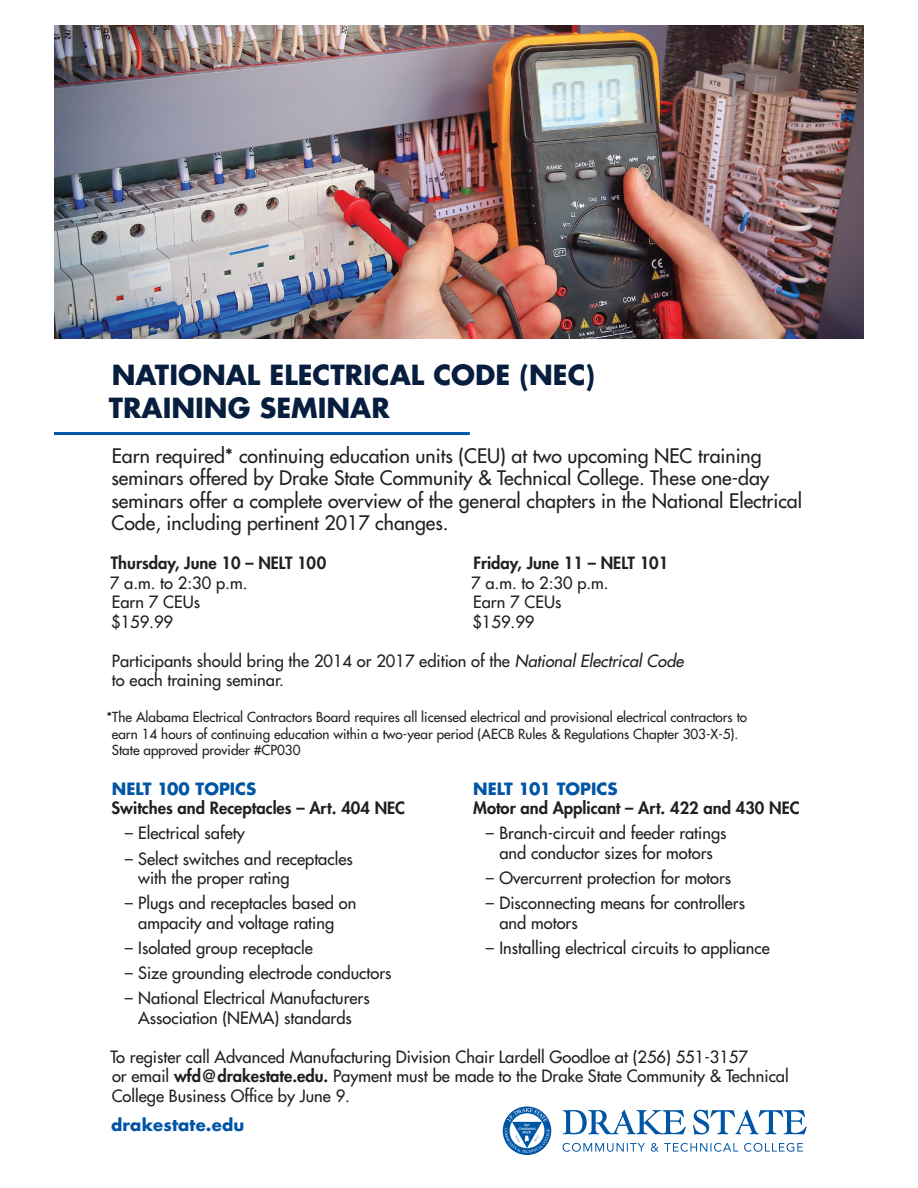
<style>
.page{position:relative;width:918px;height:1188px;background:#fff}
.page>*{position:absolute;margin:0;border:0;box-sizing:border-box;transform-origin:0 0}
.t1{font:700 27px/33px "Futura Std";color:#081e3f}
.t2{font:500 19.5px/22.5px "Futura Std";color:#231f20}
.t3{font:500 16.5px/19.5px "Futura Std";color:#231f20}
.t4{font:800 16.5px "Futura Std";color:#231f20}
.t5{font:700 16.5px "Futura Std";color:#0155a5}
.t6{font:500 13.5px/16.5px "Futura Std";color:#231f20}
.s1{font-style:italic}
.s2{font-weight:800}
</style>
<div class="page">
<svg style="left:563px;top:1143px;width:240px;height:9px"></svg>
<svg style="left:563px;top:1110px;width:244px;height:24px"></svg>
<svg style="left:503px;top:1106px;width:48px;height:49px"></svg>
<img style="left:54px;top:26px;width:810px;height:312px">
<hr style="left:54px;top:432px;width:416px;height:3px;background:#0155a5">
<h1 class="t1" style="left:109px;top:358px;width:488px">NATIONAL ELECTRICAL CODE (NEC)<br>TRAINING SEMINAR</h1>
<p class="t2" style="left:111px;top:445px;width:692px">Earn required* continuing education units (CEU) at two upcoming NEC training seminars offered by Drake State Community &amp; Technical College. These one-day seminars offer a complete overview of the general chapters in the National Electrical Code, including pertinent 2017 changes.</p>
<p class="t4" style="left:111px;top:553px;width:217px">Thursday, June 10 – NELT 100</p>
<p class="t3" style="left:110px;top:573px;width:139px">7 a.m. to 2:30 p.m.<br>Earn 7 CEUs $159.99</p>
<p class="t4" style="left:473px;top:553px;width:196px">Friday, June 11 – NELT 101</p>
<p class="t3" style="left:471px;top:573px;width:139px">7 a.m. to 2:30 p.m.<br>Earn 7 CEUs $159.99</p>
<p class="t3" style="left:112px;top:651px;width:573px">Participants should bring the 2014 or 2017 edition of the <span class="s1">National Electrical Code </span>to each training seminar.</p>
<p class="t6" style="left:112px;top:709px;width:637px;text-indent:-5px">*The Alabama Electrical Contractors Board requires all licensed electrical and provisional electrical contractors to earn 14 hours of continuing education within a two-year period (AECB Rules &amp; Regulations Chapter 303-X-5).<br>State approved provider #CP030</p>
<p class="t5" style="left:112px;top:778px;width:146px">NELT 100 TOPICS</p>
<p class="t4" style="left:112px;top:798px;width:295px">Switches and Receptacles – Art. 404 NEC</p>
<p class="t3" style="left:125px;top:824px;width:121px">– Electrical safety</p>
<p class="t3" style="left:138px;top:849px;width:216px;text-indent:-13px">– Select switches and receptacles with the proper rating</p>
<p class="t3" style="left:125px;top:893px;width:233px;text-align:center">– Plugs and receptacles based on ampacity and voltage rating</p>
<p class="t3" style="left:125px;top:938px;width:190px">– Isolated group receptacle</p>
<p class="t3" style="left:125px;top:963px;width:268px">– Size grounding electrode conductors</p>
<p class="t3" style="left:125px;top:988px;width:246px;text-align:center">– National Electrical Manufacturers<br>Association (NEMA) standards</p>
<p class="t5" style="left:473px;top:777px;width:146px">NELT 101 TOPICS</p>
<p class="t4" style="left:473px;top:798px;width:328px">Motor and Applicant – Art. 422 and 430 NEC</p>
<p class="t3" style="left:486px;top:824px;width:242px;text-align:center">– Branch-circuit and feeder ratings and conductor sizes for motors</p>
<p class="t3" style="left:486px;top:868px;width:247px">– Overcurrent protection for motors</p>
<p class="t3" style="left:499px;top:893px;width:247px;text-indent:-13px">– Disconnecting means for controllers and motors</p>
<p class="t3" style="left:486px;top:938px;width:285px">– Installing electrical circuits to appliance</p>
<p class="t3" style="left:110px;top:1047px;width:680px">To register call Advanced Manufacturing Division Chair Lardell Goodloe at (256) 551-3157<br>or email <span class="s2">wfd@drakestate.edu.</span> Payment must be made to the Drake State Community &amp; Technical<br>College Business Office by June 9.</p>
<p class="t5" style="left:111px;top:1114px;width:135px">drakestate.edu</p>
</div>
